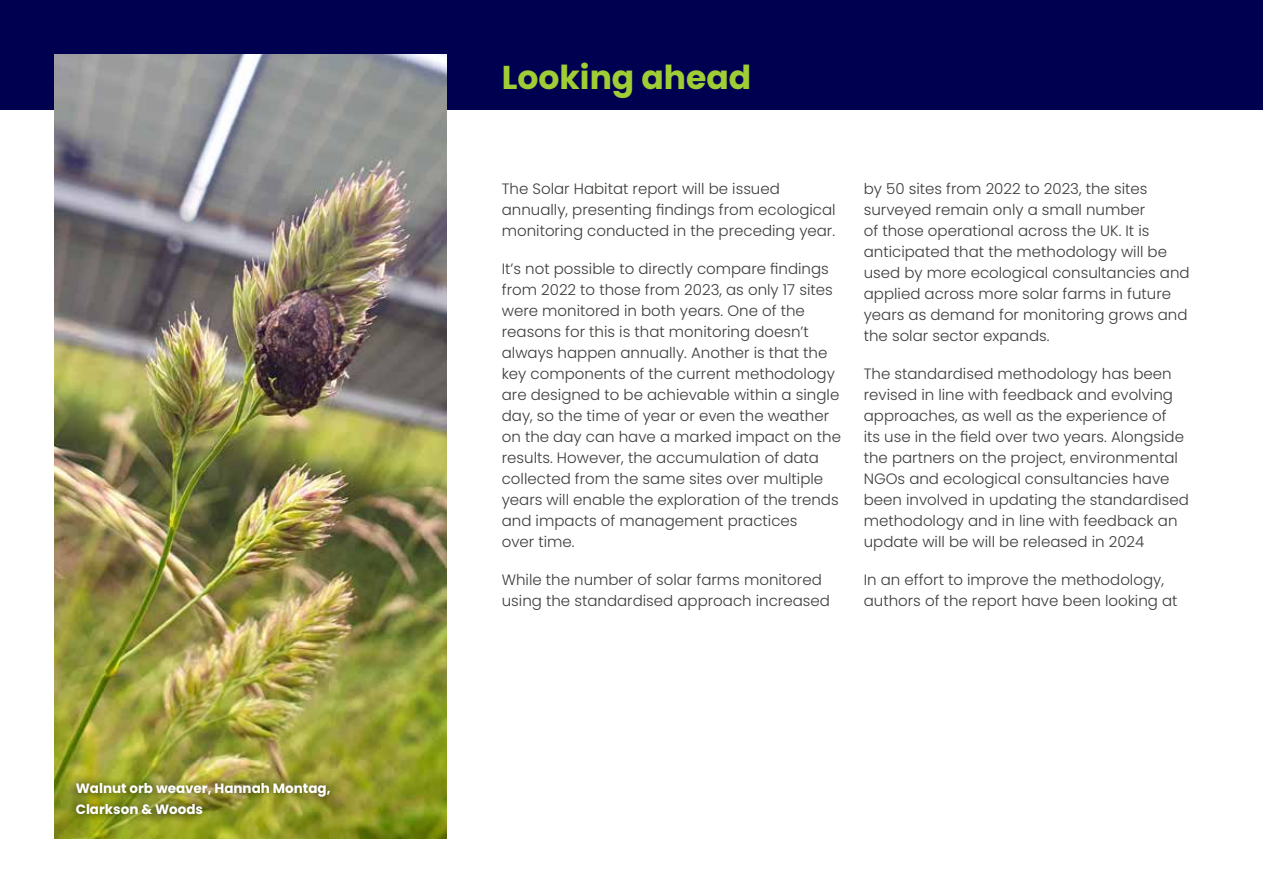
<style>
.page{position:relative;width:1263px;height:893px;background:#fff}
.page>*{position:absolute;margin:0;border:0;box-sizing:border-box;transform-origin:0 0}
.t1{font:700 33px "Poppins";color:#9fcd35}
.t2{font:300 15px/21px "Poppins";color:#3c3c3b}
.t3{font:700 13.5px/21px "Poppins";color:#fff}
</style>
<div class="page">
<div style="left:0;top:0;width:1263px;height:109px;background:#000051"></div>
<img style="left:54px;top:54px;width:393px;height:785px">
<div style="left:67px;top:775px;width:271px;height:48px;background:#000;opacity:.75"></div>
<p class="t3" style="left:76px;top:778px;width:256px">Walnut orb weaver, Hannah Montag,<br>Clarkson &amp; Woods</p>
<h1 class="t1" style="left:502px;top:58px;width:251px">Looking ahead</h1>
<p class="t2" style="left:502px;top:179px;width:335px">The Solar Habitat report will be issued annually, presenting findings from ecological monitoring conducted in the preceding year.</p>
<p class="t2" style="left:502px;top:259px;width:341px">It’s not possible to directly compare findings from 2022 to those from 2023, as only 17 sites were monitored in both years. One of the reasons for this is that monitoring doesn’t always happen annually. Another is that the key components of the current methodology are designed to be achievable within a single day, so the time of year or even the weather on the day can have a marked impact on the results. However, the accumulation of data collected from the same sites over multiple years will enable the exploration of the trends and impacts of management practices<br>over time.</p>
<p class="t2" style="left:502px;top:570px;width:330px">While the number of solar farms monitored using the standardised approach increased</p>
<p class="t2" style="left:864px;top:179px;width:327px">by 50 sites from 2022 to 2023, the sites surveyed remain only a small number<br>of those operational across the UK. It is anticipated that the methodology will be used by more ecological consultancies and applied across more solar farms in future years as demand for monitoring grows and the solar sector expands.</p>
<p class="t2" style="left:864px;top:364px;width:327px">The standardised methodology has been revised in line with feedback and evolving approaches, as well as the experience of<br>its use in the field over two years. Alongside the partners on the project, environmental NGOs and ecological consultancies have been involved in updating the standardised methodology and in line with feedback an update will be will be released in 2024</p>
<p class="t2" style="left:864px;top:570px;width:315px">In an effort to improve the methodology, authors of the report have been looking at</p>
</div>
